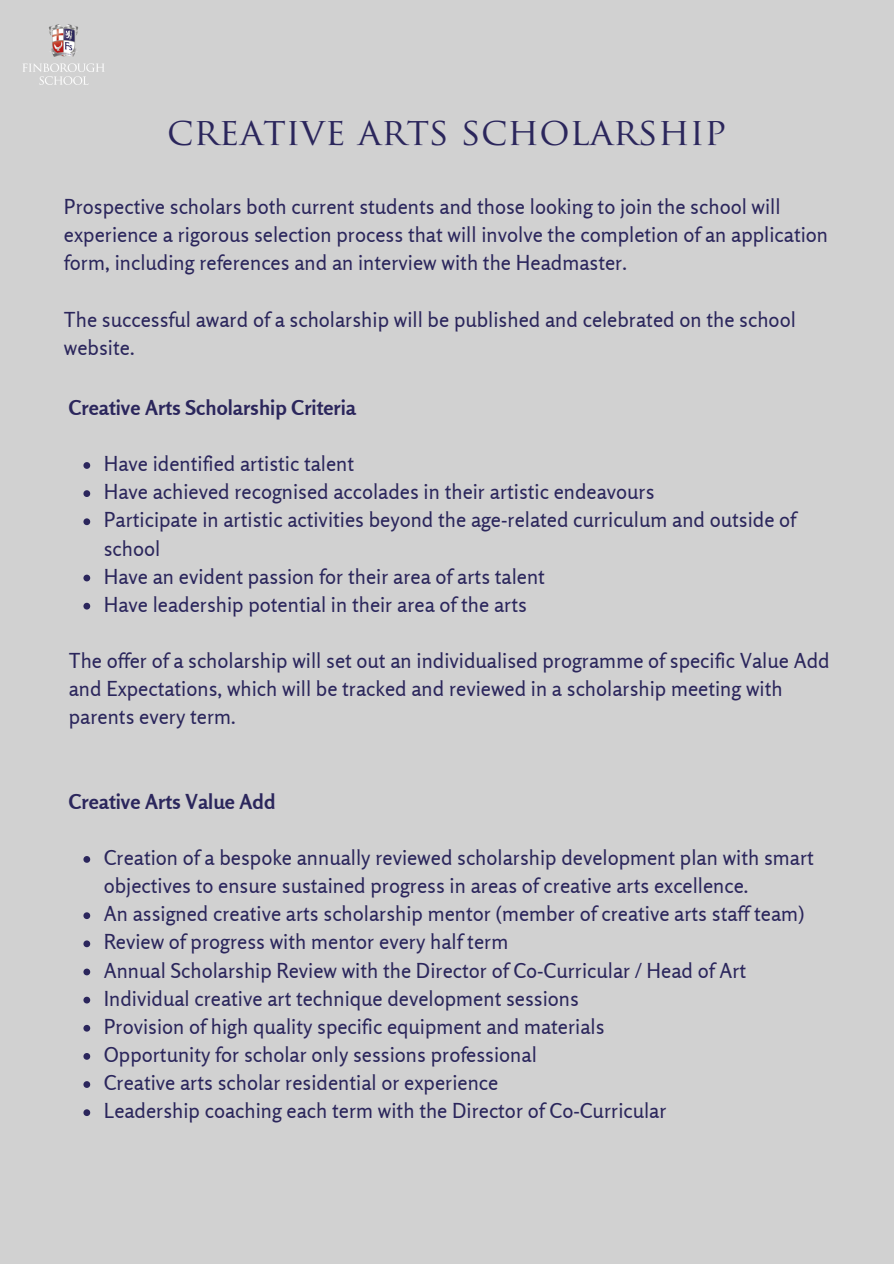
<style>
.page{position:relative;width:894px;height:1264px;background:#fff}
.page>*{position:absolute;margin:0;border:0;box-sizing:border-box;transform-origin:0 0}
.t1{font:37.5px "Trajan Pro";color:#2b265c}
.t2{font:20.55px/28.2px "Rosario";color:#2b265c}
.t3{font:700 20.55px "Rosario";color:#2b265c}
</style>
<div class="page">
<div style="left:0;top:0;width:893px;height:1263px;background:#d1d1d1"></div>
<img style="left:23px;top:24px;width:81px;height:61px">
<svg style="left:83px;top:462px;width:7px;height:7px"></svg>
<svg style="left:83px;top:490px;width:7px;height:7px"></svg>
<svg style="left:83px;top:518px;width:7px;height:7px"></svg>
<svg style="left:83px;top:574px;width:7px;height:7px"></svg>
<svg style="left:83px;top:602px;width:7px;height:7px"></svg>
<svg style="left:83px;top:856px;width:7px;height:6px"></svg>
<svg style="left:83px;top:912px;width:7px;height:7px"></svg>
<svg style="left:83px;top:940px;width:7px;height:7px"></svg>
<svg style="left:83px;top:968px;width:7px;height:7px"></svg>
<svg style="left:83px;top:996px;width:7px;height:7px"></svg>
<svg style="left:83px;top:1024px;width:7px;height:7px"></svg>
<svg style="left:83px;top:1053px;width:7px;height:6px"></svg>
<svg style="left:83px;top:1081px;width:7px;height:6px"></svg>
<svg style="left:83px;top:1109px;width:7px;height:6px"></svg>
<p class="t1" style="left:167px;top:117px;width:560px">CREATIVE ARTS SCHOLARSHIP</p>
<h1 class="t2" style="left:64px;top:192px;width:765px">Prospective scholars both current students and those looking to join the school will experience a rigorous selection process that will involve the completion of an application form, including references and an interview with the Headmaster.</h1>
<p class="t2" style="left:64px;top:305px;width:733px">The successful award of a scholarship will be published and celebrated on the school website.</p>
<p class="t3" style="left:69px;top:395px;width:289px">Creative Arts Scholarship Criteria</p>
<h2 class="t2" style="left:104px;top:449px;width:252px">Have identified artistic talent</h2>
<p class="t2" style="left:104px;top:477px;width:552px">Have achieved recognised accolades in their artistic endeavours</p>
<p class="t2" style="left:104px;top:505px;width:693px">Participate in artistic activities beyond the age-related curriculum and outside of school</p>
<p class="t2" style="left:104px;top:562px;width:442px">Have an evident passion for their area of arts talent</p>
<p class="t2" style="left:104px;top:590px;width:424px">Have leadership potential in their area of the arts</p>
<p class="t2" style="left:69px;top:646px;width:762px">The offer of a scholarship will set out an individualised programme of specific Value Add and Expectations, which will be tracked and reviewed in a scholarship meeting with parents every term.</p>
<p class="t3" style="left:69px;top:788px;width:208px">Creative Arts Value Add</p>
<h2 class="t2" style="left:104px;top:843px;width:711px">Creation of a bespoke annually reviewed scholarship development plan with smart objectives to ensure sustained progress in areas of creative arts excellence.</h2>
<p class="t2" style="left:104px;top:899px;width:702px">An assigned creative arts scholarship mentor (member of creative arts staff team)</p>
<p class="t2" style="left:104px;top:927px;width:406px">Review of progress with mentor every half term</p>
<p class="t2" style="left:104px;top:955px;width:643px">Annual Scholarship Review with the Director of Co-Curricular / Head of Art</p>
<p class="t2" style="left:104px;top:984px;width:476px">Individual creative art technique development sessions</p>
<p class="t2" style="left:104px;top:1012px;width:502px">Provision of high quality specific equipment and materials</p>
<p class="t2" style="left:104px;top:1040px;width:434px">Opportunity for scholar only sessions professional</p>
<p class="t2" style="left:104px;top:1068px;width:396px">Creative arts scholar residential or experience</p>
<p class="t2" style="left:104px;top:1096px;width:564px">Leadership coaching each term with the Director of Co-Curricular</p>
</div>
